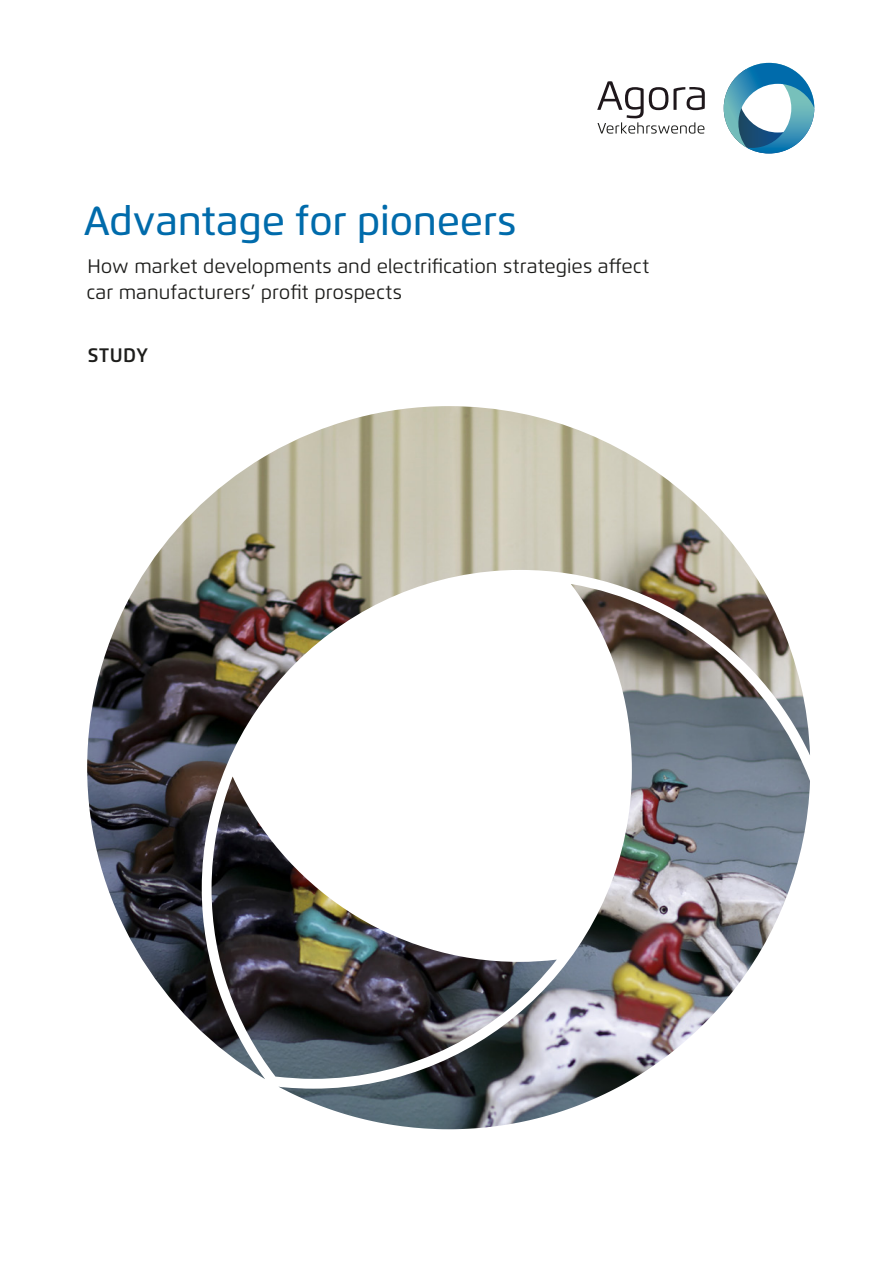
<style>
.page{position:relative;width:893px;height:1263px;background:#fff}
.page>*{position:absolute;margin:0;border:0;box-sizing:border-box;transform-origin:0 0}
.t1{font:500 40.5px "Flexo";letter-spacing:-.01em;color:#006bab}
.t2{font:19.5px/25.5px "Flexo";color:#1d1d1b}
.t3{font:600 19.5px "Flexo";letter-spacing:.025em;color:#1d1d1b}
</style>
<div class="page">
<svg style="left:597px;top:81px;width:108px;height:53px"></svg>
<svg style="left:724px;top:63px;width:90px;height:90px"></svg>
<img style="left:87px;top:406px;width:723px;height:723px">
<h1 class="t1" style="left:83px;top:196px;width:435px">Advantage for pioneers</h1>
<p class="t2" style="left:86px;top:254px;width:564px">How market developments and electrification strategies affect car manufacturers’ profit prospects</p>
<p class="t3" style="left:88px;top:344px;width:62px">STUDY</p>
</div>
